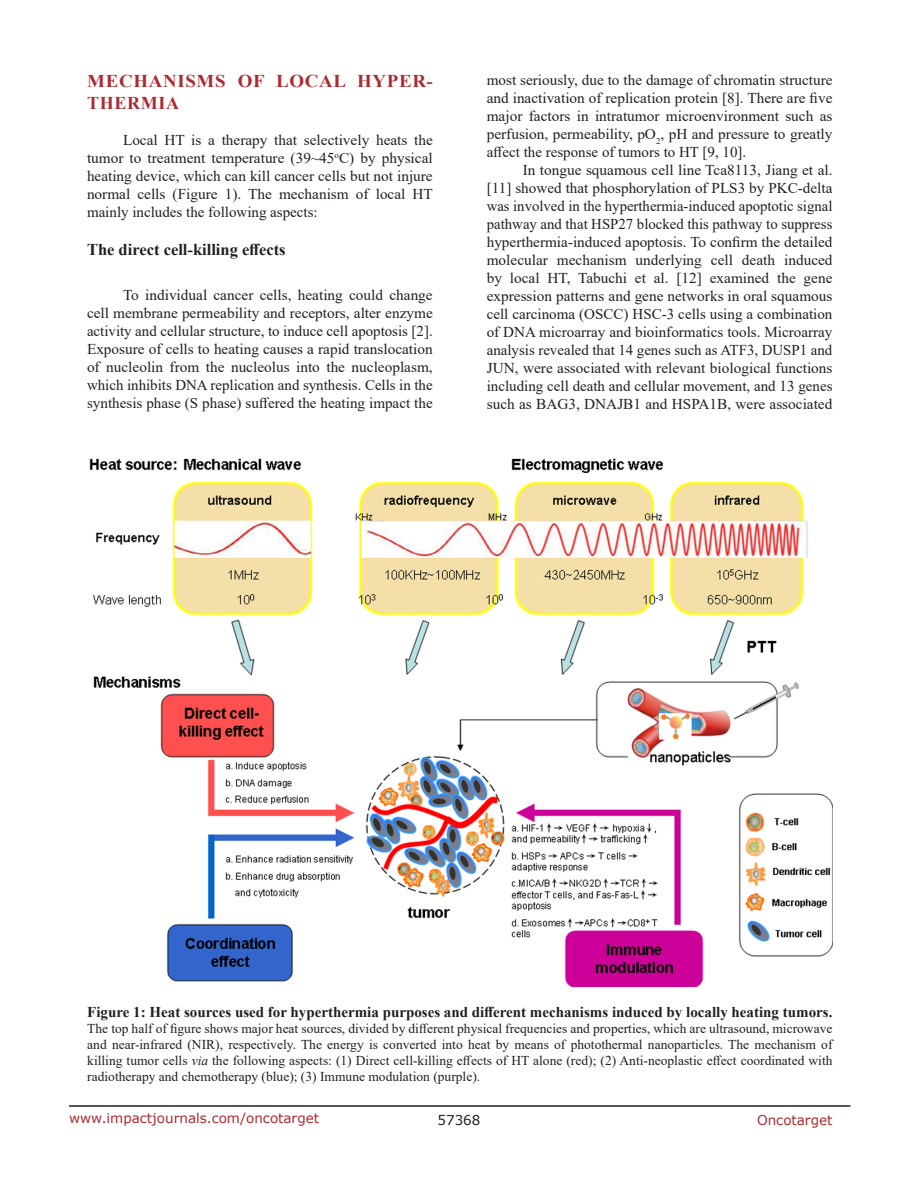
<style>
.page{position:relative;width:918px;height:1188px;background:#fff}
.page>*{position:absolute;margin:0;border:0;box-sizing:border-box;transform-origin:0 0}
.Heading{font:700 18px/21.6px "Times New Roman";letter-spacing:.035em;color:#ac2b31;scale:1.05 1}
.SubHeading{font:700 16.5px "Times New Roman";color:#221f22}
.BodyText{font:15px/18px "Times New Roman";color:#221f22;text-align:justify}
.FigureText{font:700 15px "Times New Roman";color:#221f22}
.FigureText-2{font:13.5px/16.2px "Times New Roman";color:#221f22;text-align:justify}
.t1{font:13.5px "Verdana";color:#ac2b31}
.t2{font:13.5px "Verdana";color:#221f22}
.s1{font-style:italic}
</style>
<div class="page">
<hr style="left:69px;top:1105px;width:781px;height:2px;background:#231f20">
<img style="left:89px;top:458px;width:743px;height:528px">
<p class="Heading" style="left:87px;top:70px;width:330px">MECHANISMS OF LOCAL HYPER-<br>THERMIA</p>
<p class="BodyText" style="left:87px;top:130px;width:348px;text-indent:36px">Local HT is a therapy that selectively heats the tumor to treatment temperature (39~45<sup>o</sup>C) by physical heating device, which can kill cancer cells but not injure normal cells (Figure 1). The mechanism of local HT mainly includes the following aspects:</p>
<p class="SubHeading" style="left:87px;top:237px;width:200px">The direct cell-killing effects</p>
<p class="BodyText" style="left:87px;top:285px;width:347px;text-indent:36px">To individual cancer cells, heating could change cell membrane permeability and receptors, alter enzyme activity and cellular structure, to induce cell apoptosis [2].<br>Exposure of cells to heating causes a rapid translocation of nucleolin from the nucleolus into the nucleoplasm, which inhibits DNA replication and synthesis. Cells in the synthesis phase (S phase) suffered the heating impact the</p>
<p class="BodyText" style="left:487px;top:71px;width:347px">most seriously, due to the damage of chromatin structure and inactivation of replication protein [8]. There are five major factors in intratumor microenvironment such as perfusion, permeability, pO<sub>2</sub>, pH and pressure to greatly affect the response of tumors to HT [9, 10].</p>
<p class="BodyText" style="left:487px;top:161px;width:347px;text-indent:36px">In tongue squamous cell line Tca8113, Jiang et al. [11] showed that phosphorylation of PLS3 by PKC-delta was involved in the hyperthermia-induced apoptotic signal pathway and that HSP27 blocked this pathway to suppress hyperthermia-induced apoptosis. To confirm the detailed molecular mechanism underlying cell death induced by local HT, Tabuchi et al. [12] examined the gene expression patterns and gene networks in oral squamous cell carcinoma (OSCC) HSC-3 cells using a combination of DNA microarray and bioinformatics tools. Microarray analysis revealed that 14 genes such as ATF3, DUSP1 and JUN, were associated with relevant biological functions including cell death and cellular movement, and 13 genes such as BAG3, DNAJB1 and HSPA1B, were associated</p>
<p class="FigureText" style="left:87px;top:1001px;width:747px">Figure 1: Heat sources used for hyperthermia purposes and different mechanisms induced by locally heating tumors.</p>
<p class="FigureText-2" style="left:87px;top:1020px;width:747px">The top half of figure shows major heat sources, divided by different physical frequencies and properties, which are ultrasound, microwave and near-infrared (NIR), respectively. The energy is converted into heat by means of photothermal nanoparticles. The mechanism of killing tumor cells <span class="s1">via</span> the following aspects: (1) Direct cell-killing effects of HT alone (red); (2) Anti-neoplastic effect coordinated with radiotherapy and chemotherapy (blue); (3) Immune modulation (purple).</p>
<p class="t1" style="left:69px;top:1109px;width:252px">www.impactjournals.com/oncotarget</p>
<p class="t2" style="left:438px;top:1111px;width:44px">57368</p>
<p class="t1" style="left:757px;top:1111px;width:77px">Oncotarget</p>
</div>
